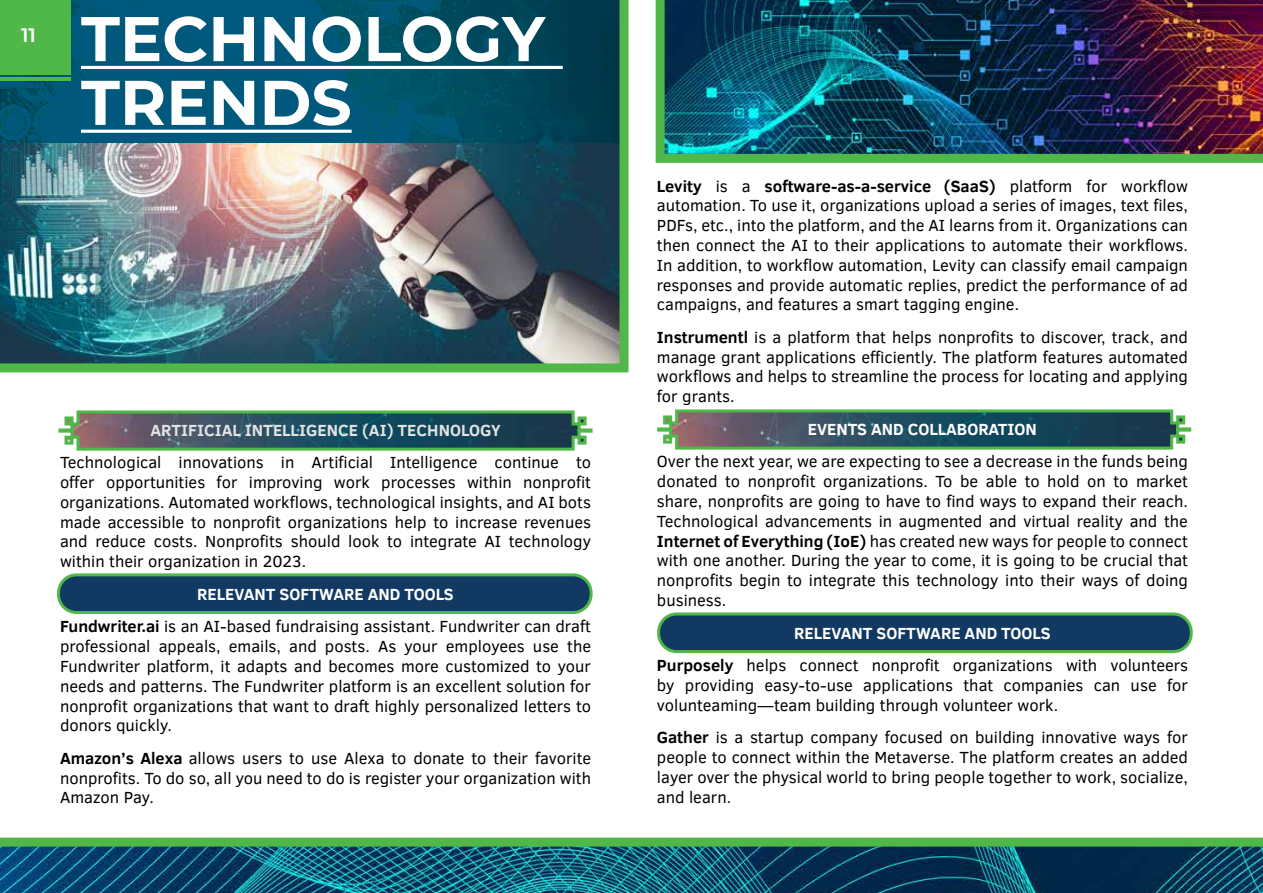
<style>
.page{position:relative;width:1263px;height:893px;background:#fff}
.page>*{position:absolute;margin:0;border:0;box-sizing:border-box;transform-origin:0 0}
.t1{font:700 63px/63.8px "Montserrat";color:#fff}
.t2{font:600 19.5px "Montserrat";color:#fff}
.t3{font:16.5px/19.8px "Clear Sans";color:#000;text-align:justify}
.t4{font:700 16.5px "Clear Sans";color:#e2e3e4}
.t5{font:700 16.5px "Clear Sans";color:#fff}
.s1{font-weight:700;color:#fff}
.s2{font-weight:700}
</style>
<div class="page">
<img style="left:0;top:847px;width:1263px;height:46px">
<svg style="left:58px;top:410px;width:535px;height:41px;background:#426965"></svg>
<svg style="left:657px;top:409px;width:535px;height:41px;background:#426965"></svg>
<div style="left:58px;top:575px;width:533px;height:37px;background:#113962;border-radius:18px"></div>
<div style="left:57px;top:573px;width:536px;height:41px;border:3px solid #50b848;border-radius:18px"></div>
<div style="left:659px;top:614px;width:532px;height:38px;background:#113962;border-radius:18px"></div>
<div style="left:657px;top:612px;width:536px;height:41px;border:3px solid #50b848;border-radius:18px"></div>
<img style="left:0;top:0;width:629px;height:373px">
<img style="left:655px;top:0;width:608px;height:163px">
<div style="left:0;top:838px;width:1263px;height:9px;background:#50b848"></div>
<p class="t2" style="left:21px;top:21px;width:16px">11</p>
<h1 class="t1" style="left:81px;top:4px;width:465px">TECHNOLOGY<br>TRENDS</h1>
<p class="t4" style="left:150px;top:418px;width:352px">ARTIFICIAL INTELLIGENCE (AI) TECHNOLOGY</p>
<p class="t3" style="left:60px;top:452px;width:533px">Technological innovations in Artificial Intelligence continue to offer opportunities for improving work processes within nonprofit organizations. Automated workflows, technological insights, and AI bots made accessible to nonprofit organizations help to increase revenues and reduce costs. Nonprofits should look to integrate AI technology within their organization in 2023.</p>
<p class="t3" style="left:60px;top:578px;width:533px;line-height:32.5px;text-align:center"><span class="s1">RELEVANT SOFTWARE AND TOOLS<br></span><span class="s2">Fundwriter.ai</span> is an AI-based fundraising assistant. Fundwriter can draft</p>
<p class="t3" style="left:60px;top:636px;width:533px">professional appeals, emails, and posts. As your employees use the Fundwriter platform, it adapts and becomes more customized to your needs and patterns. The Fundwriter platform is an excellent solution for nonprofit organizations that want to draft highly personalized letters to donors quickly.</p>
<p class="t3" style="left:60px;top:748px;width:533px"><span class="s2">Amazon’s Alexa</span> allows users to use Alexa to donate to their favorite nonprofits. To do so, all you need to do is register your organization with Amazon Pay.</p>
<p class="t3" style="left:657px;top:176px;width:533px"><span class="s2">Levity</span> is a <span class="s2">software-as-a-service (SaaS)</span> platform for workflow automation. To use it, organizations upload a series of images, text files, PDFs, etc., into the platform, and the AI learns from it. Organizations can then connect the AI to their applications to automate their workflows.<br>In addition, to workflow automation, Levity can classify email campaign responses and provide automatic replies, predict the performance of ad campaigns, and features a smart tagging engine.</p>
<p class="t3" style="left:657px;top:327px;width:533px"><span class="s2">Instrumentl</span> is a platform that helps nonprofits to discover, track, and manage grant applications efficiently. The platform features automated workflows and helps to streamline the process for locating and applying for grants.</p>
<p class="t5" style="left:808px;top:417px;width:231px">EVENTS AND COLLABORATION</p>
<p class="t3" style="left:657px;top:452px;width:533px">Over the next year, we are expecting to see a decrease in the funds being donated to nonprofit organizations. To be able to hold on to market share, nonprofits are going to have to find ways to expand their reach.<br>Technological advancements in augmented and virtual reality and the <span class="s2">Internet of Everything (IoE)</span> has created new ways for people to connect with one another. During the year to come, it is going to be crucial that nonprofits begin to integrate this technology into their ways of doing business.</p>
<p class="t3" style="left:657px;top:616px;width:533px;line-height:32.5px;text-align:center"><span class="s1">RELEVANT SOFTWARE AND TOOLS<br></span><span class="s2">Purposely</span> helps connect nonprofit organizations with volunteers</p>
<p class="t3" style="left:657px;top:675px;width:533px">by providing easy-to-use applications that companies can use for volunteaming—team building through volunteer work.</p>
<p class="t3" style="left:657px;top:728px;width:533px"><span class="s2">Gather</span> is a startup company focused on building innovative ways for people to connect within the Metaverse. The platform creates an added layer over the physical world to bring people together to work, socialize, and learn.</p>
</div>
